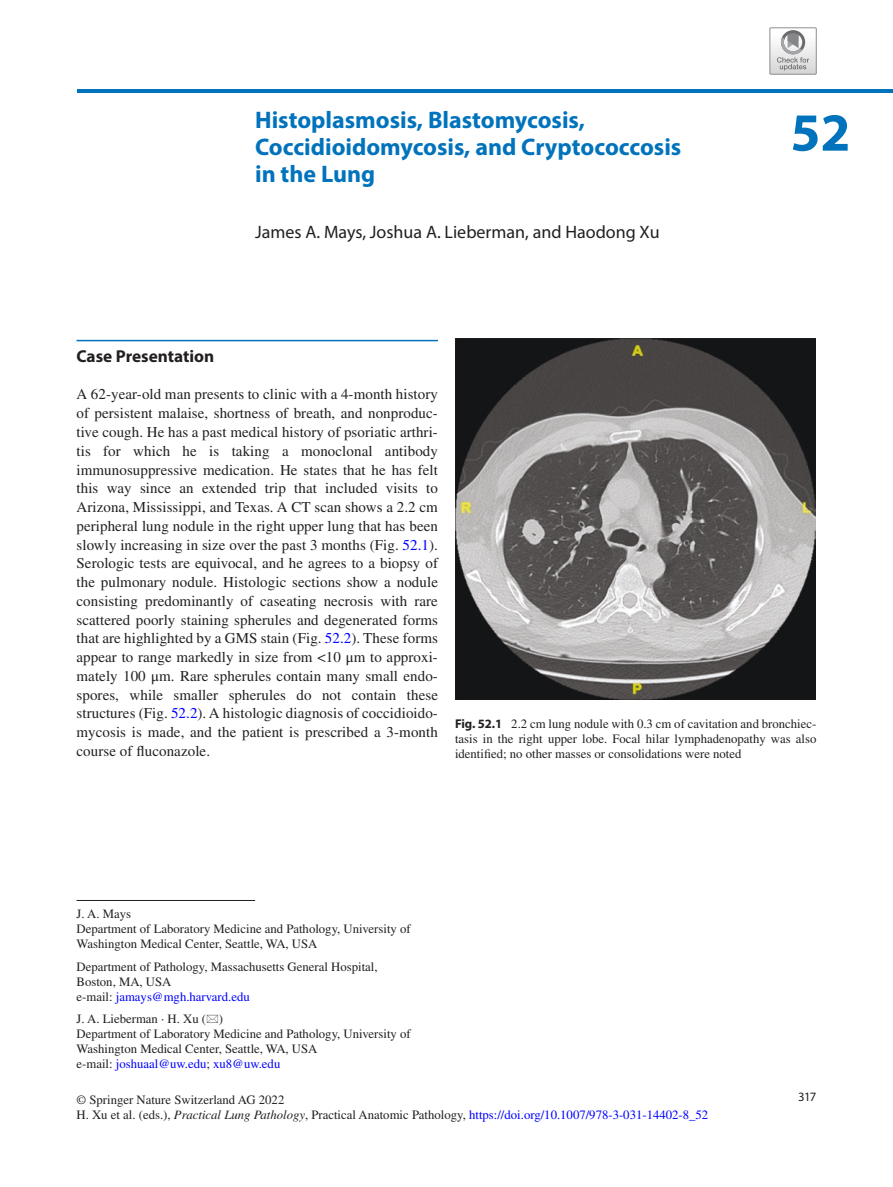
<style>
.page{position:relative;width:893px;height:1187px;background:#fff}
.page>*{position:absolute;margin:0;border:0;box-sizing:border-box;transform-origin:0 0}
.Chap_num{font:700 54px "Myriad Pro";color:#0073bc}
.Chap_title{font:700 24px/27px "Myriad Pro";color:#0073bc}
.Chap_au{font:18px "Myriad Pro";color:#231f20}
._1_hd{font:700 17.25px "Myriad Pro";color:#231f20}
.Text_flush{font:15px/18.8px "Times LT Std";letter-spacing:.005em;color:#231f20;text-align:justify}
.Source{font:12.75px/15px "Times LT Std";color:#231f20;text-align:justify}
.Chap_aff{font:12.75px/15px "Times LT Std";color:#231f20}
.Chap_aff__mul-author{font:12.75px/15px "Times LT Std";color:#231f20}
.Chap_aff-2{font:12.75px "Times LT Std";color:#00f}
.Chap_aff_top{font:12.75px "Times LT Std";color:#231f20}
.t1{font:12.75px "Myriad Pro";color:#231f20}
.s1{color:#00f}
.s2{font-family:"STIX General"}
.s3{font-family:"Myriad Pro";font-weight:700}
.s4{color:#231f20}
.s5{font-style:italic}
</style>
<div class="page">
<div style="left:770px;top:28px;width:46px;height:46px;border:1px solid #8c8e91"></div>
<svg style="left:777px;top:30px;width:32px;height:41px"></svg>
<hr style="left:77px;top:89px;width:816px;height:3px;background:#0073bc">
<hr style="left:77px;top:340px;width:361px;height:1px;background:#0073bc">
<hr style="left:77px;top:900px;width:178px;height:1px;background:#231f20">
<img style="left:455px;top:339px;width:361px;height:360px">
<h1 class="Chap_title" style="left:255px;top:106px;width:428px">Histoplasmosis, Blastomycosis,<br>Coccidioidomycosis, and Cryptococcosis in the Lung</h1>
<p class="Chap_au" style="left:255px;top:221px;width:406px">James A. Mays, Joshua A. Lieberman, and Haodong Xu</p>
<h1 class="Chap_num" style="left:790px;top:97px;width:61px">52</h1>
<h2 class="_1_hd" style="left:77px;top:345px;width:139px">Case Presentation</h2>
<p class="Text_flush" style="left:77px;top:385px;width:363px">A 62-year-old man presents to clinic with a 4-month history of persistent malaise, shortness of breath, and nonproduc&shy;tive cough. He has a past medical history of psoriatic arthri&shy;tis for which he is taking a monoclonal antibody immunosuppressive medication. He states that he has felt this way since an extended trip that included visits to Arizona, Mississippi, and Texas. A CT scan shows a 2.2 cm peripheral lung nodule in the right upper lung that has been slowly increasing in size over the past 3 months (Fig. <span class="s1">52.1</span>).<br>Serologic tests are equivocal, and he agrees to a biopsy of the pulmonary nodule. Histologic sections show a nodule consisting predominantly of caseating necrosis with rare scattered poorly staining spherules and degenerated forms that are highlighted by a GMS stain (Fig. <span class="s1">52.2</span>). These forms appear to range markedly in size from &lt;10 <span class="s2">μ</span>m to approxi&shy;mately 100 <span class="s2">μ</span>m. Rare spherules contain many small endo&shy;spores, while smaller spherules do not contain these structures (Fig. <span class="s1">52.2</span>). A histologic diagnosis of coccidioido&shy;mycosis is made, and the patient is prescribed a 3-month course of fluconazole.</p>
<p class="Source" style="left:455px;top:716px;width:363px"><span class="s3">Fig. 52.1</span> 2.2 cm lung nodule with 0.3 cm of cavitation and bronchiec&shy;tasis in the right upper lobe. Focal hilar lymphadenopathy was also identified; no other masses or consolidations were noted</p>
<p class="Chap_aff_top" style="left:77px;top:906px;width:56px">J. A. Mays</p>
<p class="Chap_aff" style="left:77px;top:921px;width:336px">Department of Laboratory Medicine and Pathology, University of<br>Washington Medical Center, Seattle, WA, USA</p>
<p class="Chap_aff__mul-author" style="left:77px;top:958px;width:303px">Department of Pathology, Massachusetts General Hospital,<br>Boston, MA, USA</p>
<p class="Chap_aff-2" style="left:77px;top:989px;width:175px"><span class="s4">e-mail:</span> jamays@mgh.harvard.edu</p>
<p class="Chap_aff__mul-author" style="left:77px;top:1011px;width:148px">J. A. Lieberman · H. Xu ( )</p>
<p class="Chap_aff" style="left:77px;top:1026px;width:336px">Department of Laboratory Medicine and Pathology, University of<br>Washington Medical Center, Seattle, WA, USA</p>
<p class="Chap_aff-2" style="left:77px;top:1056px;width:205px"><span class="s4">e-mail:</span> joshuaal@uw.edu<span class="s4">;</span> xu8@uw.edu</p>
<p class="Source" style="left:77px;top:1092px;width:209px">© Springer Nature Switzerland AG 2022</p>
<p class="Source" style="left:77px;top:1107px;width:633px">H. Xu et al. (eds.), <span class="s5">Practical Lung Pathology</span>, Practical Anatomic Pathology, <span class="s1">https://doi.org/10.1007/978-3-031-14402-8_52</span></p>
<p class="t1" style="left:798px;top:1088px;width:20px">317</p>
</div>
